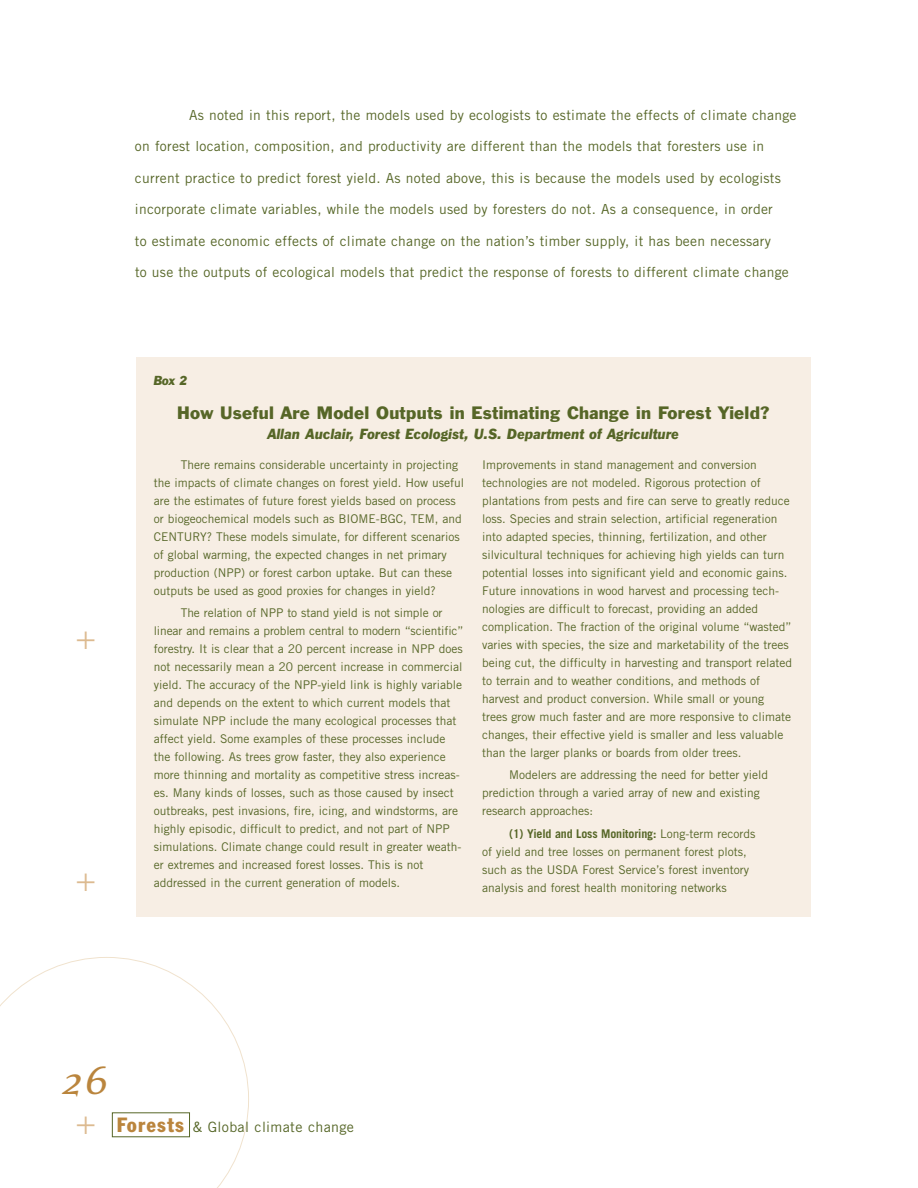
<style>
.page{position:relative;width:918px;height:1188px;background:#fff}
.page>*{position:absolute;margin:0;border:0;box-sizing:border-box;transform-origin:0 0}
.t1{font:italic 45px "Eidetic Serif";color:#ba853d}
.t2{font:300 30px "Akzidenz Grotesk BE";color:#dcba90}
.t3{font:16.5px "Franklin Gothic BT";letter-spacing:.015em;color:#566627}
.t4{font:14.25px "Trade Gothic";letter-spacing:.025em;color:#566627}
.t5{font:13.8px "Trade Gothic";letter-spacing:.02em;color:#566627}
.t6{font:italic 13.5px "Franklin Gothic BT";letter-spacing:.015em;color:#566627}
.t7{font:12px/18px "Trade Gothic";color:#566627}
.t8{font:italic 12px "Franklin Gothic BT";color:#566627}
.s1{font-weight:700}
.s2{font-family:"Franklin Gothic BT";font-stretch:condensed;font-size:20.25px;color:#ba853d}
</style>
<div class="page">
<svg style="left:0;top:957px;width:249px;height:231px"></svg>
<div style="left:136px;top:358px;width:675px;height:123px;background:#f7eee4"></div>
<div style="left:136px;top:442px;width:675px;height:474px;background:#f7eee4"></div>
<h2 class="t2" style="left:76px;top:628px;width:22px">+</h2>
<h2 class="t2" style="left:76px;top:870px;width:22px">+</h2>
<p class="t5" style="left:189px;top:110px;width:609px">As noted in this report, the models used by ecologists to estimate the effects of climate change</p>
<p class="t5" style="left:135px;top:141px;width:631px">on forest location, composition, and productivity are different than the models that foresters use in</p>
<p class="t5" style="left:135px;top:173px;width:647px">current practice to predict forest yield. As noted above, this is because the models used by ecologists</p>
<p class="t5" style="left:135px;top:204px;width:639px">incorporate climate variables, while the models used by foresters do not. As a consequence, in order</p>
<p class="t5" style="left:135px;top:236px;width:637px">to estimate economic effects of climate change on the nation’s timber supply, it has been necessary</p>
<p class="t5" style="left:135px;top:267px;width:655px">to use the outputs of ecological models that predict the response of forests to different climate change</p>
<p class="t8" style="left:154px;top:376px;width:35px">Box 2</p>
<h3 class="t3" style="left:177px;top:407px;width:594px">How Useful Are Model Outputs in Estimating Change in Forest Yield?</h3>
<p class="t6" style="left:267px;top:429px;width:413px">Allan Auclair, Forest Ecologist, U.S. Department of Agriculture</p>
<p class="t7" style="left:154px;top:457px;width:312px;text-indent:27px">There remains considerable uncertainty in projecting the impacts of climate changes on forest yield. How useful are the estimates of future forest yields based on process or biogeochemical models such as BIOME-BGC, TEM, and CENTURY? These models simulate, for different scenarios of global warming, the expected changes in net primary production (NPP) or forest carbon uptake. But can these outputs be used as good proxies for changes in yield?</p>
<p class="t7" style="left:154px;top:605px;width:311px;text-indent:27px">The relation of NPP to stand yield is not simple or linear and remains a problem central to modern “scientific” forestry. It is clear that a 20 percent increase in NPP does not necessarily mean a 20 percent increase in commercial yield. The accuracy of the NPP-yield link is highly variable and depends on the extent to which current models that simulate NPP include the many ecological processes that affect yield. Some examples of these processes include the following. As trees grow faster, they also experience more thinning and mortality as competitive stress increas&shy;es. Many kinds of losses, such as those caused by insect outbreaks, pest invasions, fire, icing, and windstorms, are highly episodic, difficult to predict, and not part of NPP simulations. Climate change could result in greater weath&shy;er extremes and increased forest losses. This is not addressed in the current generation of models.</p>
<p class="t7" style="left:482px;top:457px;width:311px">Improvements in stand management and conversion technologies are not modeled. Rigorous protection of plantations from pests and fire can serve to greatly reduce loss. Species and strain selection, artificial regeneration into adapted species, thinning, fertilization, and other silvicultural techniques for achieving high yields can turn potential losses into significant yield and economic gains.<br>Future innovations in wood harvest and processing tech&shy;nologies are difficult to forecast, providing an added complication. The fraction of the original volume “wasted” varies with species, the size and marketability of the trees being cut, the difficulty in harvesting and transport related to terrain and to weather conditions, and methods of harvest and product conversion. While small or young trees grow much faster and are more responsive to climate changes, their effective yield is smaller and less valuable than the larger planks or boards from older trees.</p>
<p class="t7" style="left:482px;top:767px;width:287px;text-indent:27px">Modelers are addressing the need for better yield prediction through a varied array of new and existing research approaches:</p>
<p class="t7" style="left:482px;top:826px;width:275px;text-indent:27px"><span class="s1">(1) Yield and Loss Monitoring:</span> Long-term records of yield and tree losses on permanent forest plots, such as the USDA Forest Service’s forest inventory analysis and forest health monitoring networks</p>
<h1 class="t1" style="left:60px;top:1052px;width:50px">26</h1>
<h2 class="t2" style="left:76px;top:1112px;width:22px">+</h2>
<p class="t4" style="left:117px;top:1121px;width:239px"><span class="s2">Forests</span> &amp; Global climate change</p>
</div>
